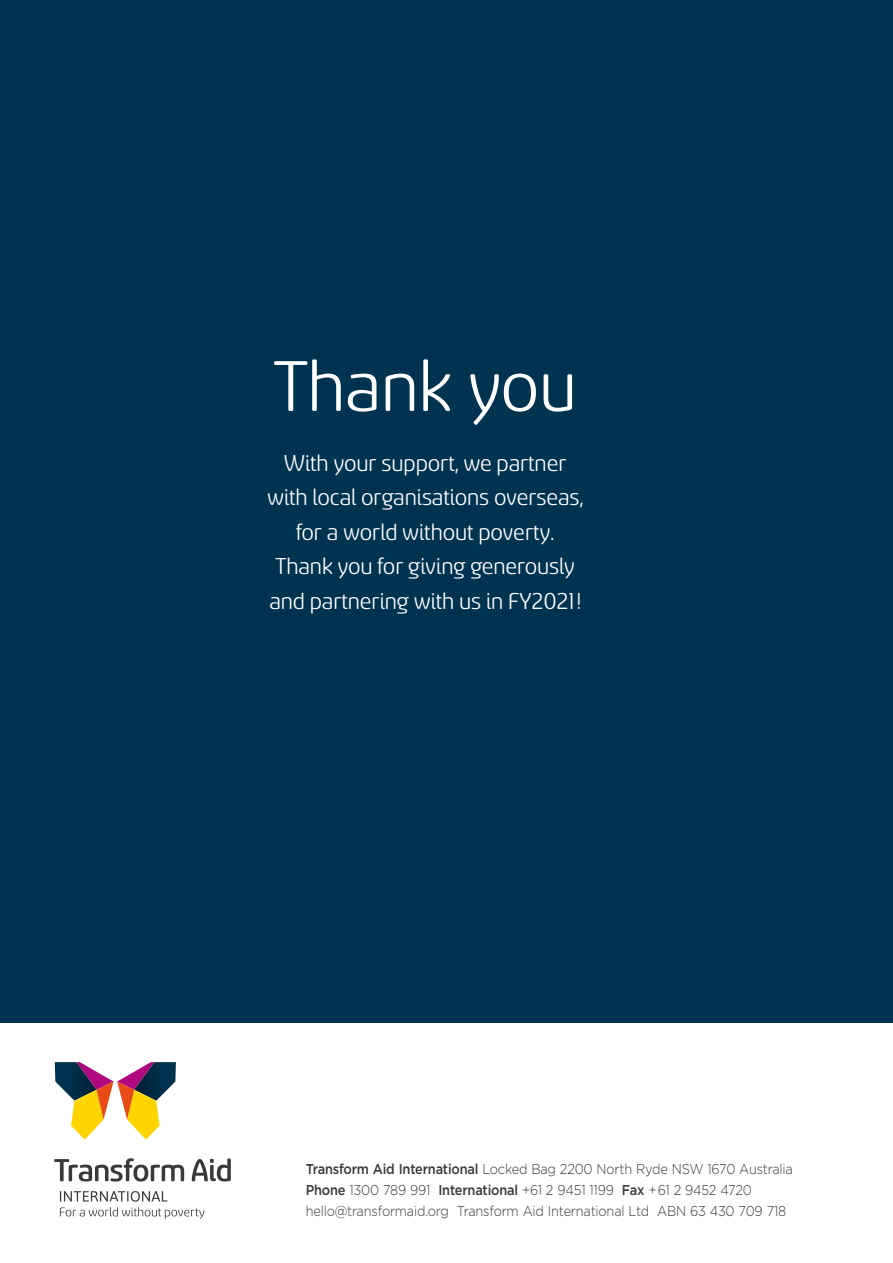
<style>
.page{position:relative;width:893px;height:1263px;background:#fff}
.page>*{position:absolute;margin:0;border:0;box-sizing:border-box;transform-origin:0 0}
.AR_body_1st_para{font:79.5px "Sancoale Softened";letter-spacing:-.005em;color:#fff}
.AR_body_1st_para-2{font:25.5px/34.5px "Sancoale Softened";letter-spacing:-.005em;color:#fff;text-align:center}
.t1{font:300 14.25px/21px "Gotham";letter-spacing:-.015em;color:#393938;scale:.9 1}
.s1{font-weight:500}
</style>
<div class="page">
<div style="left:0;top:0;width:893px;height:1023px;background:#003350"></div>
<svg style="left:60px;top:1191px;width:107px;height:10px"></svg>
<svg style="left:54px;top:1158px;width:130px;height:23px"></svg>
<svg style="left:192px;top:1158px;width:39px;height:23px"></svg>
<svg style="left:55px;top:1062px;width:121px;height:78px"></svg>
<svg style="left:60px;top:1207px;width:144px;height:12px"></svg>
<p class="AR_body_1st_para" style="left:274px;top:349px;width:305px">Thank you</p>
<p class="AR_body_1st_para-2" style="left:267px;top:446px;width:318px">With your support, we partner with local organisations overseas, for a world without poverty.<br>Thank you for giving generously and partnering with us in FY2021 !</p>
<p class="t1" style="left:306px;top:1158px;width:543px"><span class="s1">Transform Aid International</span> Locked Bag 2200 North Ryde NSW 1670 Australia<br><span class="s1">Phone</span> 1300 789 991 <span class="s1">International</span> +61 2 9451 1199 <span class="s1">Fax</span> +61 2 9452 4720 hello@transformaid.org Transform Aid International Ltd ABN 63 430 709 718</p>
</div>
